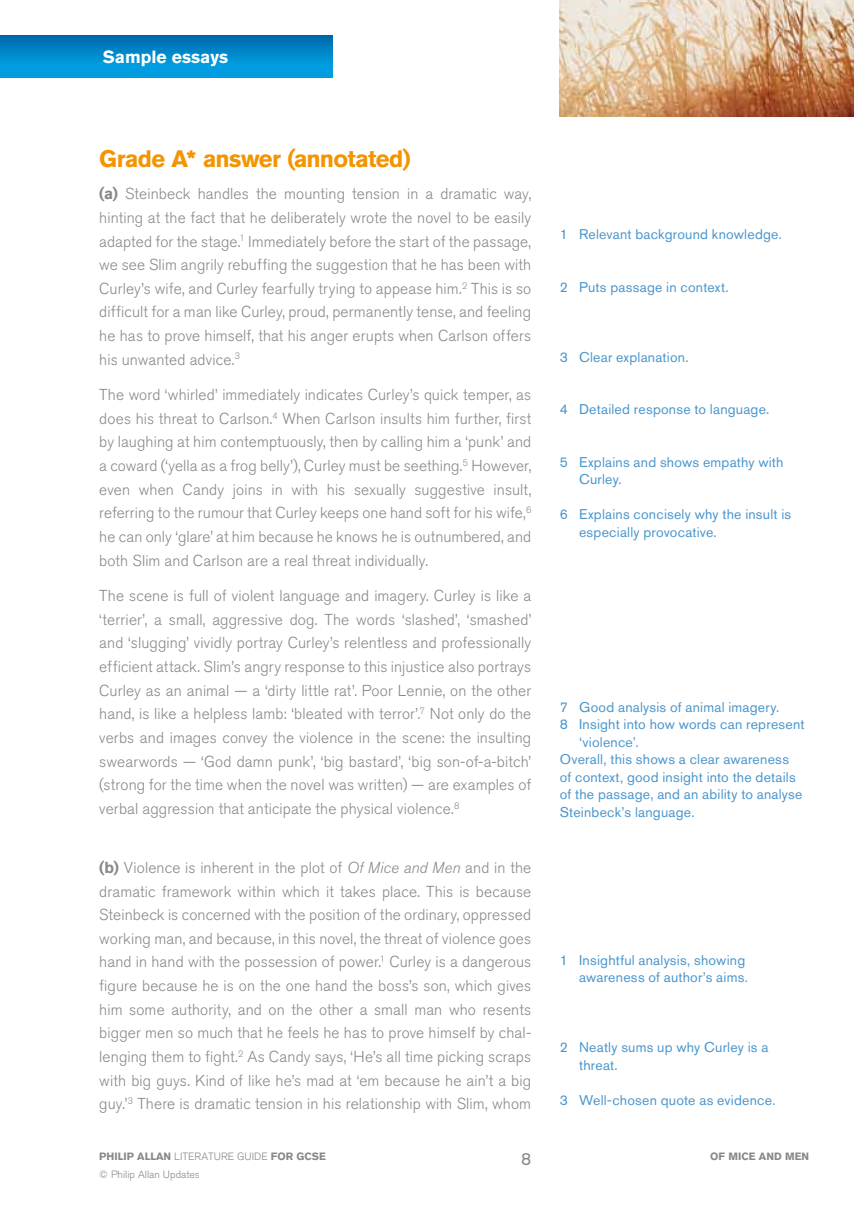
<style>
.page{position:relative;width:854px;height:1211px;background:#fff}
.page>*{position:absolute;margin:0;border:0;box-sizing:border-box;transform-origin:0 0}
.t1{font:700 23.62px "Akzidenz Grotesk BQ";letter-spacing:-.03em;color:#f39400}
.t2{font:700 17.5px "Akzidenz Grotesk BQ";color:#fff}
.t3{font:17.5px "Akzidenz Grotesk BQ";color:#87888a}
.t4{font:300 15.75px/23.6px "Akzidenz Grotesk BQ";letter-spacing:.01em;color:#87888a;text-align:justify}
.t5{font:14px/17.5px "Akzidenz Grotesk BQ";letter-spacing:.015em;color:#4a96cd}
.t6{font:300 10.5px/18.6px "Akzidenz Grotesk BQ";color:#87888a}
.t7{font:700 10.5px "Akzidenz Grotesk BQ";color:#87888a}
.s1{font-weight:700}
.s2{font-style:italic}
</style>
<div class="page">
<img style="left:559px;top:0;width:294px;height:117px">
<div style="left:0;top:35px;width:332px;height:42px;background:linear-gradient(to bottom,#006bad,#00a8ea)"></div>
<p class="t2" style="left:103px;top:47px;width:127px">Sample essays</p>
<h1 class="t1" style="left:99px;top:145px;width:313px">Grade A* answer (annotated)</h1>
<p class="t4" style="left:99px;top:182px;width:433px"><span class="s1">(a)</span> Steinbeck handles the mounting tension in a dramatic way, hinting at the fact that he deliberately wrote the novel to be easily adapted for the stage.<sup>1</sup> Immediately before the start of the passage, we see Slim angrily rebuffing the suggestion that he has been with Curley’s wife, and Curley fearfully trying to appease him.<sup>2</sup> This is so difficult for a man like Curley, proud, permanently tense, and feeling he has to prove himself, that his anger erupts when Carlson offers his unwanted advice.<sup>3</sup></p>
<p class="t4" style="left:99px;top:383px;width:433px">The word ‘whirled’ immediately indicates Curley’s quick temper, as does his threat to Carlson.<sup>4</sup> When Carlson insults him further, first by laughing at him contemptuously, then by calling him a ‘punk’ and a coward (‘yella as a frog belly’), Curley must be seething.<sup>5</sup> However, even when Candy joins in with his sexually suggestive insult, referring to the rumour that Curley keeps one hand soft for his wife,<sup>6 </sup>he can only ‘glare’ at him because he knows he is outnumbered, and both Slim and Carlson are a real threat individually.</p>
<p class="t4" style="left:99px;top:584px;width:433px">The scene is full of violent language and imagery. Curley is like a ‘terrier’, a small, aggressive dog. The words ‘slashed’, ‘smashed’ and ‘slugging’ vividly portray Curley’s relentless and professionally efficient attack. Slim’s angry response to this injustice also portrays Curley as an animal — a ‘dirty little rat’. Poor Lennie, on the other hand, is like a helpless lamb: ‘bleated with terror’.<sup>7</sup> Not only do the verbs and images convey the violence in the scene: the insulting swearwords — ‘God damn punk’, ‘big bastard’, ‘big son-of-a-bitch’ (strong for the time when the novel was written) — are examples of verbal aggression that anticipate the physical violence.<sup>8</sup></p>
<p class="t4" style="left:99px;top:856px;width:433px"><span class="s1">(b)</span> Violence is inherent in the plot of <span class="s2">Of Mice and Men</span> and in the dramatic framework within which it takes place. This is because Steinbeck is concerned with the position of the ordinary, oppressed working man, and because, in this novel, the threat of violence goes hand in hand with the possession of power.<sup>1</sup> Curley is a dangerous figure because he is on the one hand the boss’s son, which gives him some authority, and on the other a small man who resents bigger men so much that he feels he has to prove himself by chal&shy;lenging them to fight.<sup>2</sup> As Candy says, ‘He’s all time picking scraps with big guys. Kind of like he’s mad at ‘em because he ain’t a big guy.’<sup>3</sup> There is dramatic tension in his relationship with Slim, whom</p>
<p class="t6" style="left:99px;top:1146px;width:228px"><span class="s1">PHILIP ALLAN</span> LITERATURE GUIDE <span class="s1">FOR GCSE </span>© Philip Allan Updates</p>
<p class="t3" style="left:521px;top:1148px;width:12px">8</p>
<p class="t5" style="left:559px;top:225px;width:223px">1 Relevant background knowledge.</p>
<p class="t5" style="left:559px;top:278px;width:170px">2 Puts passage in context.</p>
<p class="t5" style="left:559px;top:348px;width:130px">3 Clear explanation.</p>
<p class="t5" style="left:559px;top:400px;width:211px">4 Detailed response to language.</p>
<p class="t5" style="left:579px;top:453px;width:206px;text-indent:-19px">5 Explains and shows empathy with<br>Curley.</p>
<p class="t5" style="left:579px;top:505px;width:213px;text-indent:-19px">6 Explains concisely why the insult is especially provocative.</p>
<p class="t5" style="left:559px;top:698px;width:221px">7 Good analysis of animal imagery.</p>
<p class="t5" style="left:559px;top:715px;width:246px">8 Insight into how words can represent</p>
<p class="t5" style="left:579px;top:733px;width:61px">‘violence’.</p>
<p class="t5" style="left:559px;top:750px;width:231px">Overall, this shows a clear awareness</p>
<p class="t5" style="left:559px;top:768px;width:237px">of context, good insight into the details</p>
<p class="t5" style="left:559px;top:785px;width:244px">of the passage, and an ability to analyse</p>
<p class="t5" style="left:559px;top:803px;width:136px">Steinbeck’s language.</p>
<p class="t5" style="left:559px;top:951px;width:190px;text-align:right">1 Insightful analysis, showing awareness of author’s aims.</p>
<p class="t5" style="left:579px;top:1038px;width:191px;text-indent:-19px">2 Neatly sums up why Curley is a threat.</p>
<p class="t5" style="left:559px;top:1091px;width:217px">3 Well-chosen quote as evidence.</p>
<p class="t7" style="left:710px;top:1149px;width:100px">OF MICE AND MEN</p>
</div>
